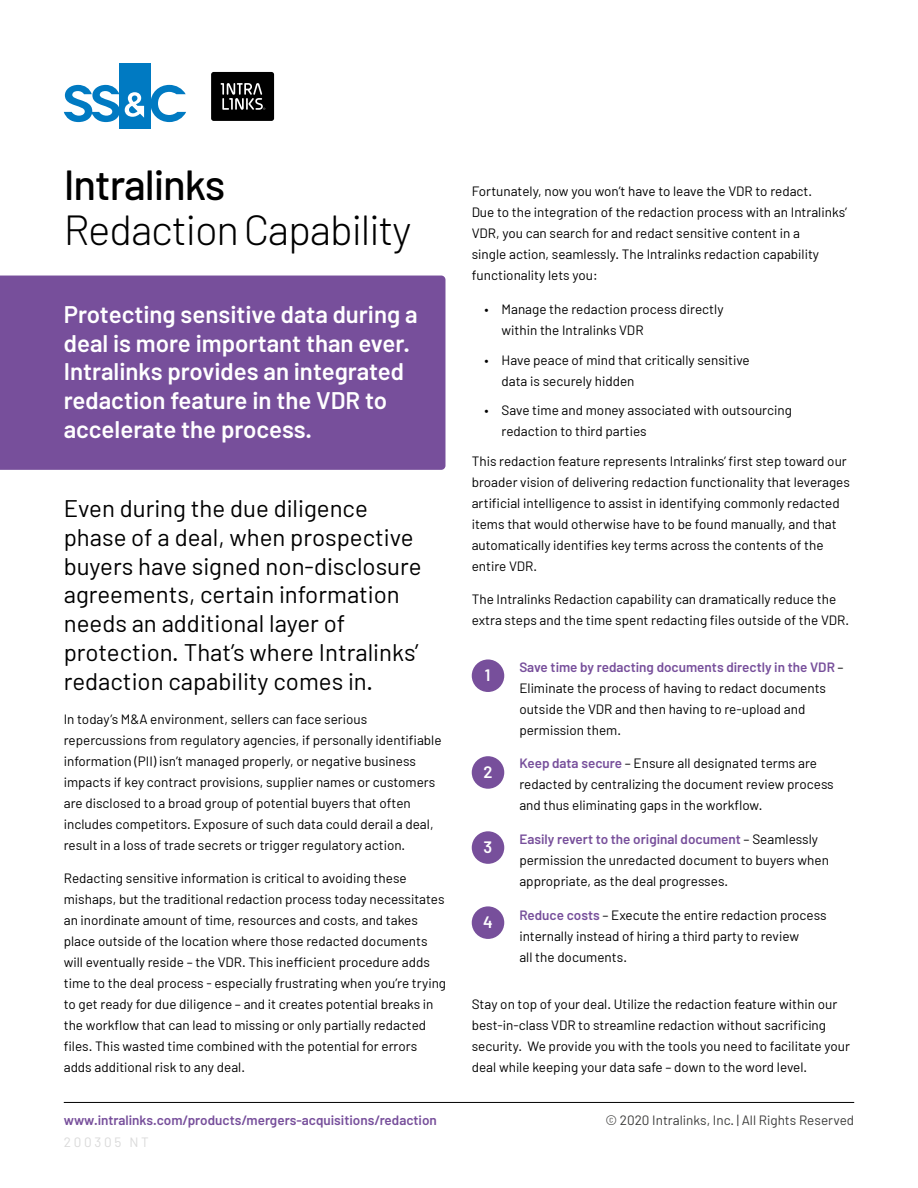
<style>
.page{position:relative;width:918px;height:1188px;background:#fff}
.page>*{position:absolute;margin:0;border:0;box-sizing:border-box;transform-origin:0 0}
.t1{font:300 42px "Barlow";letter-spacing:-.025em;color:#000}
.t2{font:500 42px "Barlow";letter-spacing:-.025em;color:#000}
.t3{font:24px/28.8px "Barlow";color:#000}
.t4{font:600 24px/28.8px "Barlow";color:#fff}
.t5{font:600 16.5px "Barlow";color:#fff}
.t6{font:13.5px/21px "Barlow";color:#000}
.t7{font:600 13.5px "Barlow";color:#774f9b}
.t8{font:13.5px "Barlow";color:#3c3c3b}
.t9{font:13.5px "Barlow";letter-spacing:.2em;color:#dadada}
.s1{font-weight:600;color:#774f9b}
</style>
<div class="page">
<div style="left:472px;top:659px;width:32px;height:33px;background:#774f9b;border-radius:50%"></div>
<div style="left:472px;top:756px;width:32px;height:33px;background:#774f9b;border-radius:50%"></div>
<div style="left:472px;top:831px;width:32px;height:33px;background:#774f9b;border-radius:50%"></div>
<div style="left:472px;top:906px;width:32px;height:33px;background:#774f9b;border-radius:50%"></div>
<div style="left:0;top:276px;width:445px;height:194px;background:#774f9b"></div>
<hr style="left:64px;top:1102px;width:790px;height:1px;background:#000">
<svg style="left:151px;top:85px;width:35px;height:37px"></svg>
<div style="left:120px;top:64px;width:31px;height:65px;background:#007ac2"></div>
<svg style="left:64px;top:85px;width:80px;height:37px"></svg>
<svg style="left:210px;top:71px;width:65px;height:51px"></svg>
<div style="left:211px;top:72px;width:63px;height:49px;background:#000;border-radius:3px"></div>
<svg style="left:221px;top:83px;width:44px;height:27px"></svg>
<h1 class="t2" style="left:64px;top:159px;width:163px">Intralinks</h1>
<h1 class="t1" style="left:64px;top:204px;width:349px">Redaction Capability</h1>
<h2 class="t4" style="left:64px;top:299px;width:355px">Protecting sensitive data during a deal is more important than ever.<br>Intralinks provides an integrated redaction feature in the VDR to accelerate the process.</h2>
<h2 class="t3" style="left:64px;top:493px;width:359px">Even during the due diligence phase of a deal, when prospective buyers have signed non-disclosure agreements, certain information needs an additional layer of protection. That’s where Intralinks’ redaction capability comes in.</h2>
<p class="t6" style="left:64px;top:708px;width:379px">In today’s M&amp;A environment, sellers can face serious repercussions from regulatory agencies, if personally identifiable information (PII) isn’t managed properly, or negative business impacts if key contract provisions, supplier names or customers are disclosed to a broad group of potential buyers that often includes competitors. Exposure of such data could derail a deal, result in a loss of trade secrets or trigger regulatory action.</p>
<p class="t6" style="left:64px;top:868px;width:384px">Redacting sensitive information is critical to avoiding these mishaps, but the traditional redaction process today necessitates an inordinate amount of time, resources and costs, and takes place outside of the location where those redacted documents will eventually reside – the VDR. This inefficient procedure adds time to the deal process - especially frustrating when you’re trying to get ready for due diligence – and it creates potential breaks in the workflow that can lead to missing or only partially redacted files. This wasted time combined with the potential for errors adds additional risk to any deal.</p>
<p class="t6" style="left:472px;top:181px;width:377px">Fortunately, now you won’t have to leave the VDR to redact.<br>Due to the integration of the redaction process with an Intralinks’ VDR, you can search for and redact sensitive content in a<br>single action, seamlessly. The Intralinks redaction capability functionality lets you:</p>
<p class="t6" style="left:502px;top:298px;width:224px;text-indent:-17px">• Manage the redaction process directly within the Intralinks VDR</p>
<p class="t6" style="left:502px;top:349px;width:250px;text-indent:-17px">• Have peace of mind that critically sensitive data is securely hidden</p>
<p class="t6" style="left:502px;top:399px;width:292px;text-indent:-17px">• Save time and money associated with outsourcing redaction to third parties</p>
<p class="t6" style="left:472px;top:450px;width:380px">This redaction feature represents Intralinks’ first step toward our broader vision of delivering redaction functionality that leverages artificial intelligence to assist in identifying commonly redacted items that would otherwise have to be found manually, and that automatically identifies key terms across the contents of the entire VDR.</p>
<p class="t6" style="left:472px;top:589px;width:379px">The Intralinks Redaction capability can dramatically reduce the extra steps and the time spent redacting files outside of the VDR.</p>
<p class="t6" style="left:519px;top:656px;width:326px"><span class="s1">Save time by redacting documents directly in the VDR</span> – Eliminate the process of having to redact documents outside the VDR and then having to re-upload and permission them.</p>
<p class="t6" style="left:519px;top:753px;width:316px"><span class="s1">Keep data secure</span> – Ensure all designated terms are redacted by centralizing the document review process and thus eliminating gaps in the workflow.</p>
<p class="t6" style="left:519px;top:828px;width:311px"><span class="s1">Easily revert to the original document</span> – Seamlessly permission the unredacted document to buyers when appropriate, as the deal progresses.</p>
<p class="t6" style="left:519px;top:904px;width:309px"><span class="s1">Reduce costs</span> – Execute the entire redaction process internally instead of hiring a third party to review<br>all the documents.</p>
<p class="t6" style="left:472px;top:994px;width:380px">Stay on top of your deal. Utilize the redaction feature within our best-in-class VDR to streamline redaction without sacrificing security. We provide you with the tools you need to facilitate your deal while keeping your data safe – down to the word level.</p>
<p class="t5" style="left:485px;top:665px;width:7px">1</p>
<p class="t5" style="left:483px;top:762px;width:11px">2</p>
<p class="t5" style="left:484px;top:837px;width:10px">3</p>
<p class="t5" style="left:483px;top:912px;width:11px">4</p>
<p class="t7" style="left:64px;top:1112px;width:375px">www.intralinks.com/products/mergers-acquisitions/redaction</p>
<p class="t8" style="left:605px;top:1112px;width:250px">© 2020 Intralinks, Inc. | All Rights Reserved</p>
<p class="t9" style="left:64px;top:1134px;width:87px">200305 NT</p>
</div>
